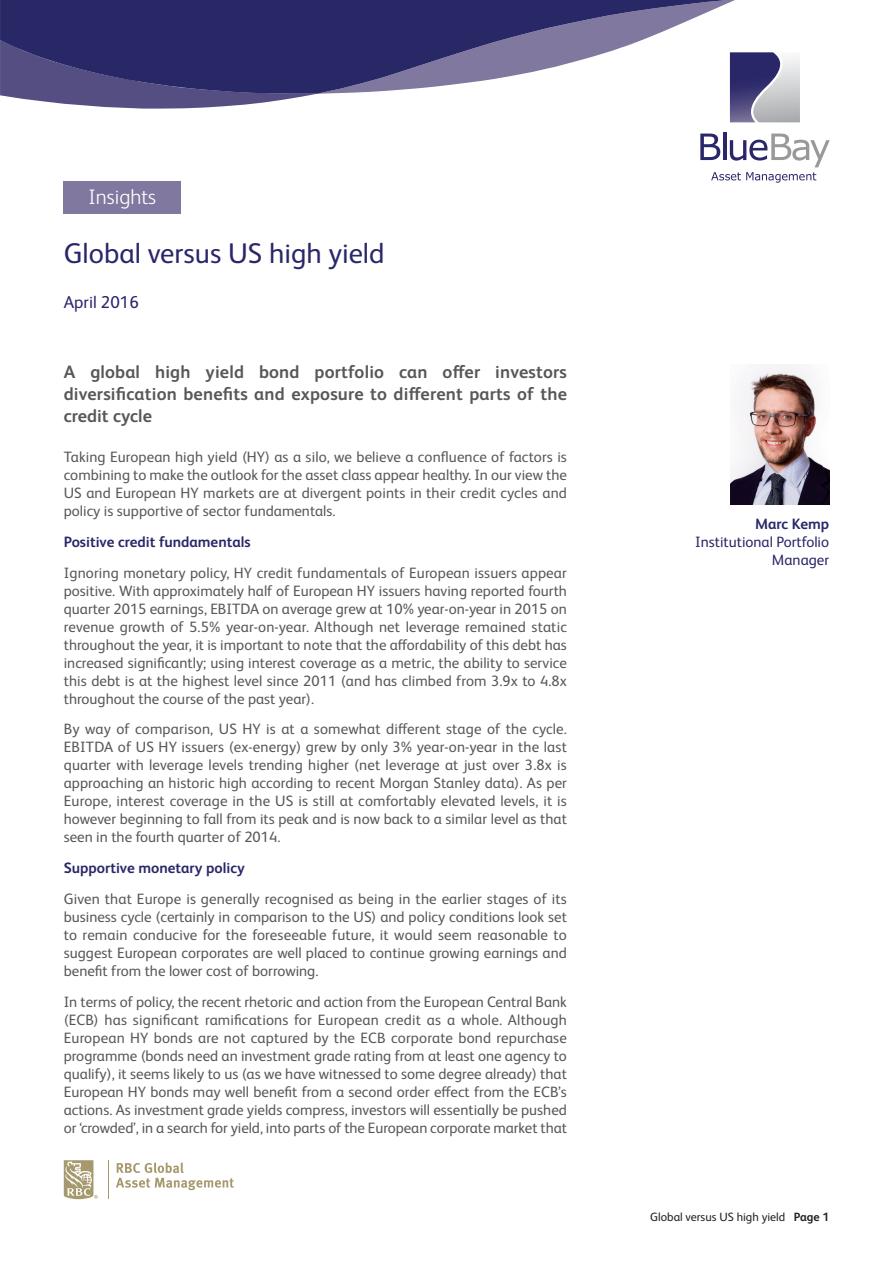
<style>
.page{position:relative;width:893px;height:1263px;background:#fff}
.page>*{position:absolute;margin:0;border:0;box-sizing:border-box;transform-origin:0 0}
.t1{font:28.5px "FS Albert Pro";color:#2a2769}
.t2{font:300 21px "FS Albert Pro";color:#fff}
.t3{font:700 18px/21.6px "FS Albert Pro";letter-spacing:.01em;color:#57585a;text-align:justify}
.t4{font:17.25px "FS Albert Pro";color:#2a2769}
.t5{font:15px/18px "FS Albert Pro";color:#57585a;text-align:justify}
.t6{font:700 15px "FS Albert Pro";color:#2a2769}
.t7{font:15px/18px "FS Albert Pro";color:#2a2769;text-align:right}
.t8{font:12px "FS Albert Pro";color:#231f20}
.s1{font-weight:700}
</style>
<div class="page">
<svg style="left:64px;top:1160px;width:34px;height:39px"></svg>
<hr style="left:108px;top:1160px;width:1px;height:39px;background:#a7996e">
<svg style="left:116px;top:1162px;width:118px;height:28px"></svg>
<div style="left:64px;top:181px;width:117px;height:33px;background:#81789f"></div>
<svg style="left:0;top:94px;width:316px;height:15px"></svg>
<svg style="left:0;top:0;width:735px;height:94px;fill:#292867"></svg>
<svg style="left:696px;top:40px;width:104px;height:94px"></svg>
<hr style="left:723px;top:132px;width:3px;height:28px;background:#2a2769">
<svg style="left:700px;top:134px;width:130px;height:49px"></svg>
<svg style="left:751px;top:52px;width:32px;height:70px;background:#8483a2"></svg>
<img style="left:731px;top:364px;width:98px;height:141px">
<h2 class="t2" style="left:89px;top:189px;width:69px">Insights</h2>
<h1 class="t1" style="left:64px;top:243px;width:322px">Global versus US high yield</h1>
<p class="t4" style="left:64px;top:296px;width:77px">April 2016</p>
<p class="t3" style="left:64px;top:363px;width:505px">A global high yield bond portfolio can offer investors diversification benefits and exposure to different parts of the credit cycle</p>
<p class="t5" style="left:64px;top:450px;width:505px">Taking European high yield (HY) as a silo, we believe a confluence of factors is combining to make the outlook for the asset class appear healthy. In our view the US and European HY markets are at divergent points in their credit cycles and policy is supportive of sector fundamentals.</p>
<p class="t6" style="left:64px;top:536px;width:188px">Positive credit fundamentals</p>
<p class="t5" style="left:64px;top:565px;width:505px">Ignoring monetary policy, HY credit fundamentals of European issuers appear positive. With approximately half of European HY issuers having reported fourth quarter 2015 earnings, EBITDA on average grew at 10% year-on-year in 2015 on revenue growth of 5.5% year-on-year. Although net leverage remained static throughout the year, it is important to note that the affordability of this debt has increased significantly; using interest coverage as a metric, the ability to service this debt is at the highest level since 2011 (and has climbed from 3.9x to 4.8x throughout the course of the past year).</p>
<p class="t5" style="left:64px;top:722px;width:505px">By way of comparison, US HY is at a somewhat different stage of the cycle.<br>EBITDA of US HY issuers (ex-energy) grew by only 3% year-on-year in the last quarter with leverage levels trending higher (net leverage at just over 3.8x is approaching an historic high according to recent Morgan Stanley data). As per Europe, interest coverage in the US is still at comfortably elevated levels, it is however beginning to fall from its peak and is now back to a similar level as that seen in the fourth quarter of 2014.</p>
<p class="t6" style="left:64px;top:863px;width:183px">Supportive monetary policy</p>
<p class="t5" style="left:64px;top:891px;width:505px">Given that Europe is generally recognised as being in the earlier stages of its business cycle (certainly in comparison to the US) and policy conditions look set to remain conducive for the foreseeable future, it would seem reasonable to suggest European corporates are well placed to continue growing earnings and benefit from the lower cost of borrowing.</p>
<p class="t5" style="left:64px;top:994px;width:505px">In terms of policy, the recent rhetoric and action from the European Central Bank (ECB) has significant ramifications for European credit as a whole. Although European HY bonds are not captured by the ECB corporate bond repurchase programme (bonds need an investment grade rating from at least one agency to qualify), it seems likely to us (as we have witnessed to some degree already) that European HY bonds may well benefit from a second order effect from the ECB’s actions. As investment grade yields compress, investors will essentially be pushed or ‘crowded’, in a search for yield, into parts of the European corporate market that</p>
<p class="t6" style="left:755px;top:519px;width:76px">Marc Kemp</p>
<p class="t7" style="left:695px;top:534px;width:136px">Institutional Portfolio<br>Manager</p>
<p class="t8" style="left:650px;top:1213px;width:180px">Global versus US high yield <span class="s1">Page 1</span></p>
</div>
